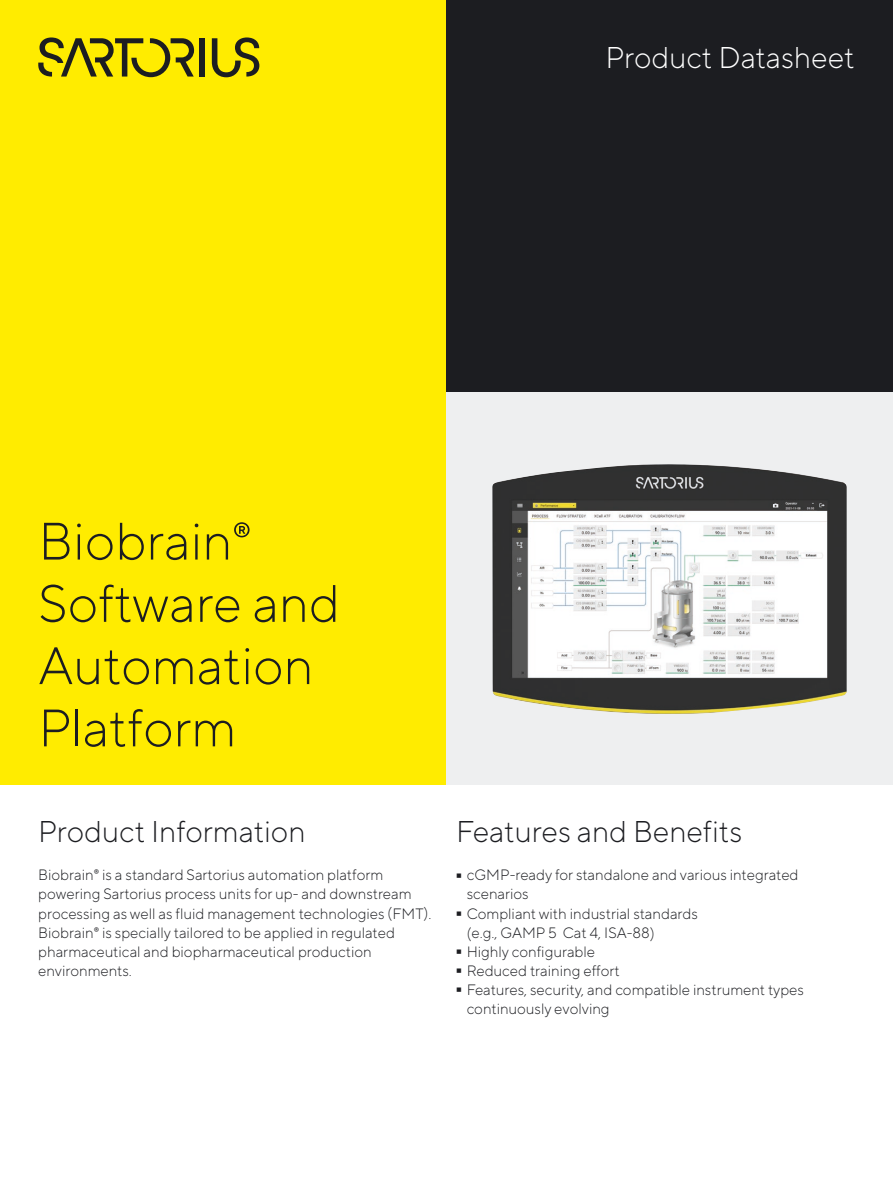
<style>
.page{position:relative;width:893px;height:1178px;background:#fff}
.page>*{position:absolute;margin:0;border:0;box-sizing:border-box;transform-origin:0 0}
.t1{font:300 95.25px "TT Norms Pro";color:#1c1d21;scale:.16 1}
.Sartorius_H1_35pt{font:300 52.5px/62.2px "TT Norms Pro";color:#1c1d21}
.Sartorius_H4_15pt{font:300 30px "TT Norms Pro";color:#1c1d21}
.t2{font:300 30px "TT Norms Pro";color:#fff}
.Sartorius_Body_10pt{font:300 15px/19.2px "TT Norms Pro";color:#1c1d21}
</style>
<div class="page">
<div style="left:0;top:0;width:446px;height:784px;background:#ffec00"></div>
<div style="left:446px;top:0;width:447px;height:392px;background:#1c1d21"></div>
<div style="left:200px;top:38px;width:5px;height:39px;background:#1c1d21"></div>
<svg style="left:212px;top:37px;width:47px;height:40px"></svg>
<svg style="left:38px;top:37px;width:156px;height:40px"></svg>
<div style="left:446px;top:392px;width:447px;height:392px;background:#eeeff0"></div>
<img style="left:492px;top:464px;width:355px;height:250px">
<h3 class="t2" style="left:606px;top:36px;width:251px">Product Datasheet</h3>
<p class="Sartorius_H1_35pt" style="left:38px;top:507px;width:303px">Biobrain®<br>Software and<br>Automation<br>Platform</p>
<p class="Sartorius_H4_15pt" style="left:38px;top:810px;width:269px">Product Information</p>
<p class="Sartorius_Body_10pt" style="left:38px;top:864px;width:395px">Biobrain® is a standard Sartorius automation platform powering Sartorius process units for up- and downstream processing as well as fluid management technologies (FMT).<br>Biobrain® is specially tailored to be applied in regulated pharmaceutical and biopharmaceutical production environments.</p>
<p class="Sartorius_H4_15pt" style="left:456px;top:810px;width:288px">Features and Benefits</p>
<p class="t1" style="left:456px;top:802px;width:38px">-</p>
<p class="Sartorius_Body_10pt" style="left:467px;top:864px;width:333px">cGMP-ready for standalone and various integrated scenarios</p>
<p class="t1" style="left:456px;top:840px;width:38px">-</p>
<p class="Sartorius_Body_10pt" style="left:467px;top:903px;width:233px">Compliant with industrial standards (e.g., GAMP 5 Cat 4, ISA-88)</p>
<p class="t1" style="left:456px;top:878px;width:38px">-</p>
<p class="Sartorius_Body_10pt" style="left:467px;top:941px;width:130px">Highly configurable</p>
<p class="t1" style="left:456px;top:897px;width:38px">-</p>
<p class="Sartorius_Body_10pt" style="left:467px;top:960px;width:155px">Reduced training effort</p>
<p class="t1" style="left:456px;top:916px;width:38px">-</p>
<p class="Sartorius_Body_10pt" style="left:467px;top:979px;width:339px">Features, security, and compatible instrument types continuously evolving</p>
</div>
